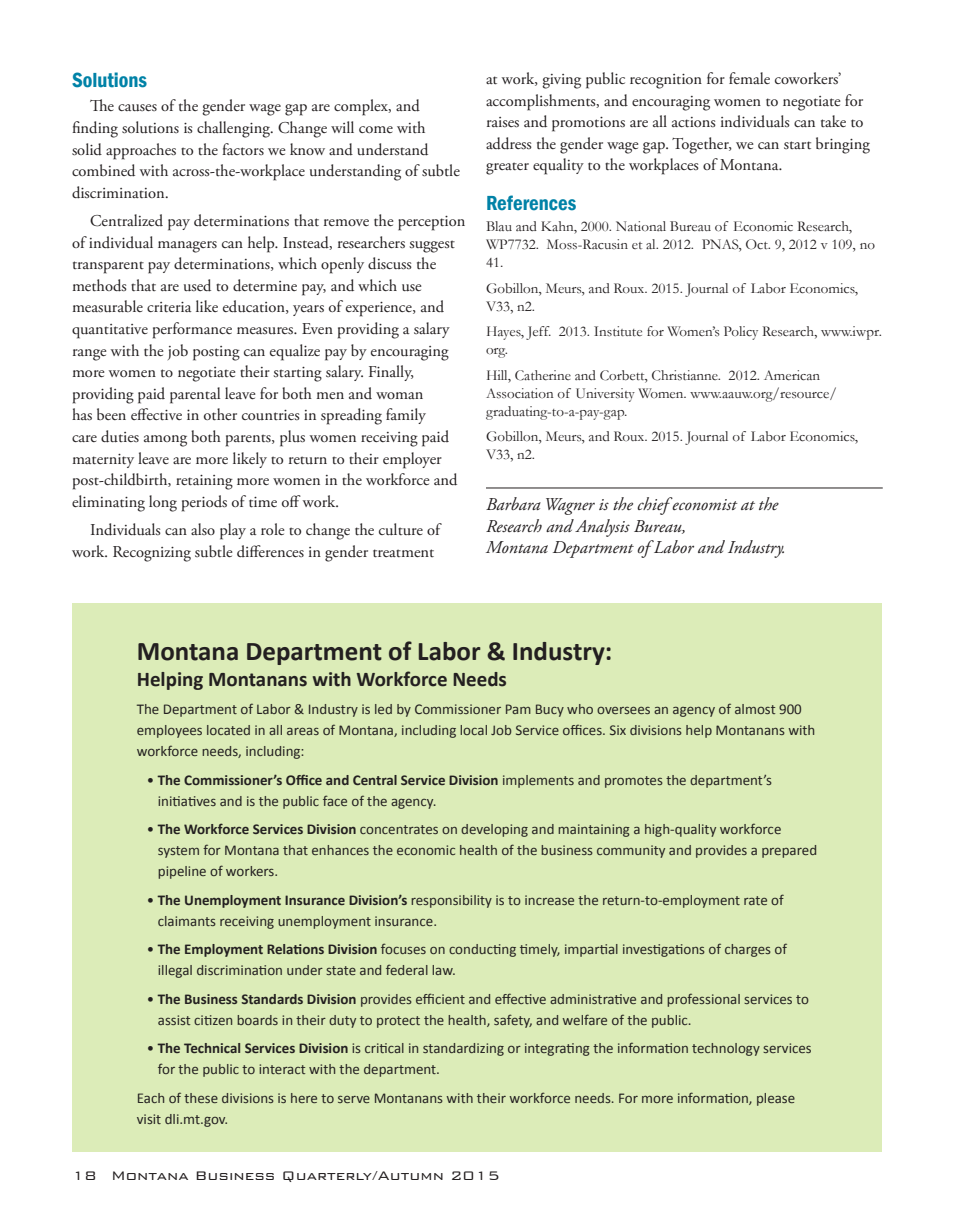
<style>
.page{position:relative;width:954px;height:1224px;background:#fff}
.page>*{position:absolute;margin:0;border:0;box-sizing:border-box;transform-origin:0 0}
.Sidebar{font:700 27px "Calibri";color:#231f20}
.Sidebar-2{font:700 21px "Calibri";color:#231f20}
.Franklin_SUBHEAD{font:600 condensed 21px "Franklin Gothic";color:#0082a7}
.Body_Copy{font:italic 18px/21.6px "Adobe Garamond Pro";color:#231f20}
.Body_Copy-2{font:16.5px/21.6px "Adobe Garamond Pro";color:#231f20}
.t1{font:300 16.5px "Bank Gothic BT";color:#231f20}
.Sidebar-3{font:15px/21px "Calibri";color:#231f20}
.SPEAKER_text{font:15px/18px "Garamond";color:#231f20}
.s1{font-weight:700}
</style>
<div class="page">
<hr style="left:486px;top:488px;width:397px;height:1px;background:#231f20">
<div style="left:72px;top:603px;width:810px;height:549px;background:#dcecb8"></div>
<p class="Franklin_SUBHEAD" style="left:72px;top:66px;width:77px">Solutions</p>
<p class="Body_Copy-2" style="left:72px;top:96px;width:389px;text-indent:18px">The causes of the gender wage gap are complex, and finding solutions is challenging. Change will come with solid approaches to the factors we know and understand combined with across-the-workplace understanding of subtle discrimination.</p>
<p class="Body_Copy-2" style="left:72px;top:210px;width:395px;text-indent:18px">Centralized pay determinations that remove the perception of individual managers can help. Instead, researchers suggest transparent pay determinations, which openly discuss the methods that are used to determine pay, and which use measurable criteria like education, years of experience, and quantitative performance measures. Even providing a salary range with the job posting can equalize pay by encouraging more women to negotiate their starting salary. Finally, providing paid parental leave for both men and woman<br>has been effective in other countries in spreading family<br>care duties among both parents, plus women receiving paid maternity leave are more likely to return to their employer post-childbirth, retaining more women in the workforce and eliminating long periods of time off work.</p>
<p class="Body_Copy-2" style="left:72px;top:519px;width:370px;text-indent:18px">Individuals can also play a role to change the culture of work. Recognizing subtle differences in gender treatment</p>
<p class="Body_Copy-2" style="left:486px;top:69px;width:385px">at work, giving public recognition for female coworkers’ accomplishments, and encouraging women to negotiate for raises and promotions are all actions individuals can take to address the gender wage gap. Together, we can start bringing greater equality to the workplaces of Montana.</p>
<p class="Franklin_SUBHEAD" style="left:486px;top:189px;width:92px">References</p>
<p class="SPEAKER_text" style="left:486px;top:217px;width:390px">Blau and Kahn, 2000. National Bureau of Economic Research,<br>WP7732. Moss-Racusin et al. 2012. PNAS, Oct. 9, 2012 v 109, no<br>41.</p>
<p class="SPEAKER_text" style="left:486px;top:278px;width:374px">Gobillon, Meurs, and Roux. 2015. Journal of Labor Economics,<br>V33, n2.</p>
<p class="SPEAKER_text" style="left:486px;top:322px;width:397px">Hayes, Jeff. 2013. Institute for Women’s Policy Research, www.iwpr. org.</p>
<p class="SPEAKER_text" style="left:486px;top:366px;width:352px">Hill, Catherine and Corbett, Christianne. 2012. American<br>Association of University Women. www.aauw.org/resource/ graduating-to-a-pay-gap.</p>
<p class="SPEAKER_text" style="left:486px;top:427px;width:374px">Gobillon, Meurs, and Roux. 2015. Journal of Labor Economics,<br>V33, n2.</p>
<p class="Body_Copy" style="left:486px;top:494px;width:302px">Barbara Wagner is the chief economist at the<br>Research and Analysis Bureau,<br>Montana Department of Labor and Industry.</p>
<p class="Sidebar" style="left:137px;top:634px;width:477px">Montana Department of Labor &amp; Industry:</p>
<p class="Sidebar-2" style="left:137px;top:665px;width:372px">Helping Montanans with Workforce Needs</p>
<p class="Sidebar-3" style="left:137px;top:699px;width:680px">The Department of Labor &amp; Industry is led by Commissioner Pam Bucy who oversees an agency of almost 900 employees located in all areas of Montana, including local Job Service offices. Six divisions help Montanans with workforce needs, including:</p>
<p class="Sidebar-3" style="left:158px;top:769px;width:616px;text-indent:-11px">• <span class="s1">The Commissioner’s Office and Central Service Division</span> implements and promotes the department’s initiatives and is the public face of the agency.</p>
<p class="Sidebar-3" style="left:158px;top:819px;width:661px;text-indent:-11px">• <span class="s1">The Workforce Services Division</span> concentrates on developing and maintaining a high-quality workforce system for Montana that enhances the economic health of the business community and provides a prepared pipeline of workers.</p>
<p class="Sidebar-3" style="left:158px;top:889px;width:627px;text-indent:-11px">• <span class="s1">The Unemployment Insurance Division’s</span> responsibility is to increase the return-to-employment rate of claimants receiving unemployment insurance.</p>
<p class="Sidebar-3" style="left:158px;top:939px;width:631px;text-indent:-11px">• <span class="s1">The Employment Relations Division</span> focuses on conducting timely, impartial investigations of charges of illegal discrimination under state and federal law.</p>
<p class="Sidebar-3" style="left:158px;top:989px;width:653px;text-indent:-11px">• <span class="s1">The Business Standards Division</span> provides efficient and effective administrative and professional services to assist citizen boards in their duty to protect the health, safety, and welfare of the public.</p>
<p class="Sidebar-3" style="left:158px;top:1038px;width:656px;text-indent:-11px">• <span class="s1">The Technical Services Division</span> is critical in standardizing or integrating the information technology services for the public to interact with the department.</p>
<p class="Sidebar-3" style="left:137px;top:1088px;width:660px">Each of these divisions is here to serve Montanans with their workforce needs. For more information, please visit dli.mt.gov.</p>
<p class="t1" style="left:72px;top:1166px;width:429px">18 Montana Business Quarterly/Autumn 2015</p>
</div>
